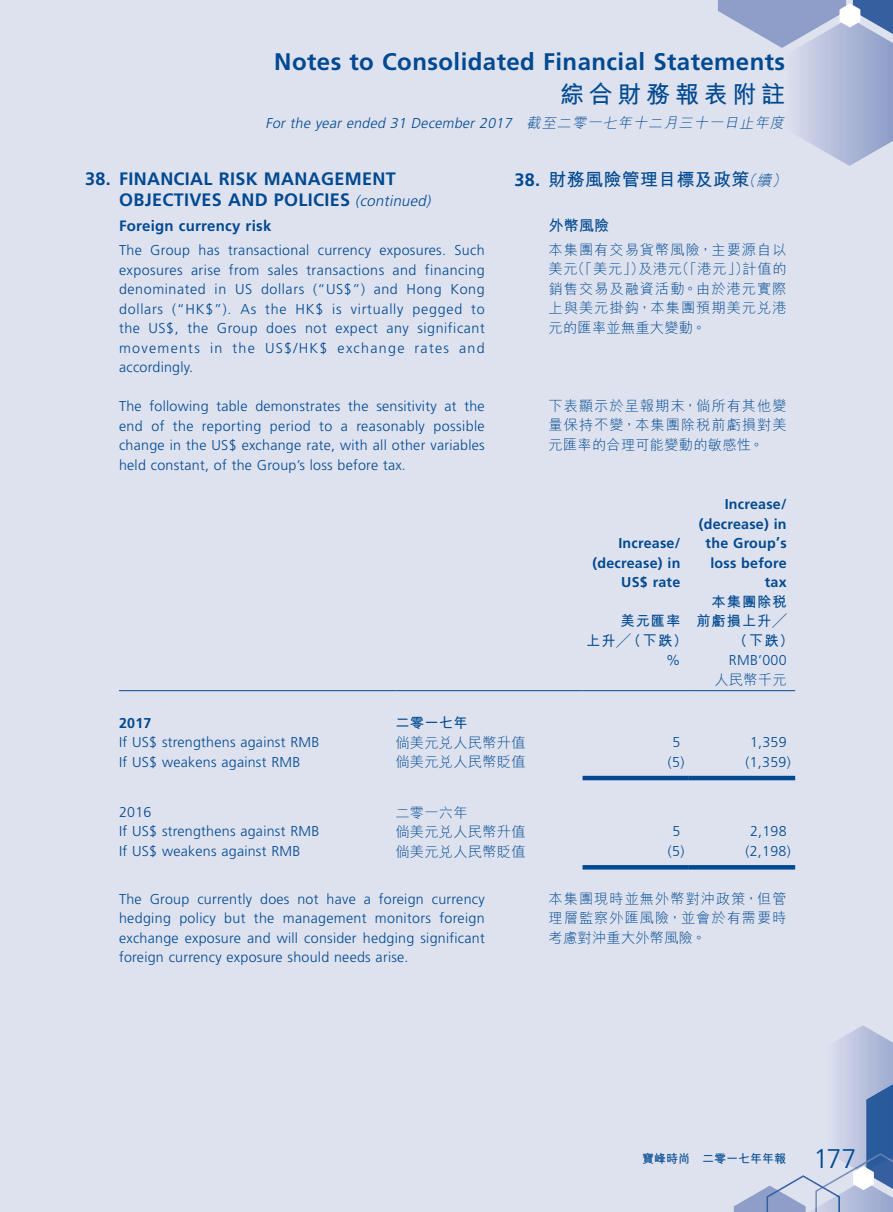
<style>
.page{position:relative;width:893px;height:1212px;background:#dee2ef}
.page>*{position:absolute;margin:0;border:0;box-sizing:border-box;transform-origin:0 0}
.t1{font:300 27px "Frutiger LT Std";color:#014990}
.t2{font:700 24px "Frutiger LT Std";letter-spacing:.02em;color:#014990}
.t3{font:24px "M Hei HK Bold E Ten B5 H";letter-spacing:.2em;color:#014990}
.t4{font:700 18px/21px "Frutiger LT Std";letter-spacing:.02em;color:#014990}
.t5{font:18px "M Hei HK Bold E Ten B5 H";letter-spacing:.015em;color:#014990}
.t6{font:700 15px "Frutiger LT Std";letter-spacing:.02em;color:#014990}
.t7{font:15px "M Hei HK Bold E Ten B5 H";color:#014990}
.t8{font:300 14.25px/19.5px "Frutiger LT Std";letter-spacing:.02em;color:#014990;text-align:justify}
.t9{font:14.25px/19.5px "M Hei HK Light E Ten B5 H";letter-spacing:.07em;color:#014990;text-align:justify}
.t10{font:700 14.25px/19.5px "Frutiger LT Std";letter-spacing:.02em;color:#014990;text-align:right}
.t11{font:italic 300 14.25px "Frutiger LT Std";color:#014990}
.t12{font:14.25px "M Hei HK Light E Ten B5 H";letter-spacing:.015em;color:#014990}
.t13{font:14.25px/19.5px "M Hei HK Bold E Ten B5 H";letter-spacing:.07em;color:#014990}
.t14{font:12px "M Hei HK Bold E Ten B5 H";color:#014990}
.s1{font-family:"M Hei HK Light E Ten B5 H";font-weight:400}
.s2{font-weight:300;font-style:italic;font-size:15px}
.s3{font-family:"Frutiger LT Std";font-weight:700}
.s4{font-family:"M Hei HK Light E Ten B5 H";font-style:italic;font-size:15px}
</style>
<div class="page">
<img style="left:836px;top:1025px;width:57px;height:37px">
<svg style="left:734px;top:1062px;width:159px;height:150px"></svg>
<img style="left:797px;top:48px;width:96px;height:118px">
<svg style="left:718px;top:0;width:175px;height:48px"></svg>
<hr style="left:119px;top:690px;width:276px;height:1px;background:#014990">
<hr style="left:395px;top:690px;width:188px;height:1px;background:#014990">
<hr style="left:583px;top:690px;width:106px;height:1px;background:#014990">
<hr style="left:689px;top:690px;width:106px;height:1px;background:#014990">
<hr style="left:583px;top:776px;width:106px;height:4px;background:#014990">
<hr style="left:689px;top:776px;width:106px;height:4px;background:#014990">
<svg style="left:583px;top:865px;width:106px;height:4px"></svg>
<svg style="left:689px;top:865px;width:106px;height:4px"></svg>
<h2 class="t2" style="left:274px;top:52px;width:512px">Notes to Consolidated Financial Statements</h2>
<h2 class="t3" style="left:560px;top:85px;width:227px">綜合財務報表附註</h2>
<p class="t11" style="left:265px;top:117px;width:523px">For the year ended 31 December 2017 <span class="s1">截至二零一七年十二月三十一日止年度</span></p>
<p class="t4" style="left:119px;top:170px;width:316px;text-indent:-34px">38. FINANCIAL RISK MANAGEMENT<br>OBJECTIVES AND POLICIES <span class="s2">(continued)</span></p>
<p class="t6" style="left:119px;top:220px;width:154px">Foreign currency risk</p>
<p class="t8" style="left:119px;top:241px;width:367px">The Group has transactional currency exposures. Such exposures arise from sales transactions and financing denominated in US dollars (“US$”) and Hong Kong dollars (“HK$”). As the HK$ is virtually pegged to the US$, the Group does not expect any significant movements in the US$/HK$ exchange rates and accordingly.</p>
<p class="t8" style="left:119px;top:397px;width:367px">The following table demonstrates the sensitivity at the end of the reporting period to a reasonably possible change in the US$ exchange rate, with all other variables held constant, of the Group’s loss before tax.</p>
<p class="t5" style="left:514px;top:173px;width:276px"><span class="s3">38.</span> 財務風險管理目標及政策<span class="s4">（續）</span></p>
<p class="t7" style="left:549px;top:220px;width:62px">外幣風險</p>
<p class="t9" style="left:549px;top:241px;width:240px">本集團有交易貨幣風險，主要源自以美元（「美元」）及港元（「港元」）計值的銷售交易及融資活動。由於港元實際上與美元掛鈎，本集團預期美元兌港元的匯率並無重大變動。</p>
<p class="t9" style="left:549px;top:397px;width:240px">下表顯示於呈報期末，倘所有其他變量保持不變，本集團除稅前虧損對美元匯率的合理可能變動的敏感性。</p>
<p class="t10" style="left:592px;top:535px;width:89px">Increase/ (decrease) in<br>US$ rate</p>
<p class="t13" style="left:586px;top:613px;width:103px;text-indent:34px">美元匯率上升╱（下跌）</p>
<p class="t10" style="left:699px;top:496px;width:89px">Increase/ (decrease) in the Group’s loss before tax</p>
<p class="t13" style="left:711px;top:593px;width:77px">本集團除稅</p>
<p class="t13" style="left:696px;top:613px;width:92px">前虧損上升╱</p>
<p class="t13" style="left:733px;top:632px;width:62px">（下跌）</p>
<p class="t8" style="left:666px;top:651px;width:16px">%</p>
<p class="t8" style="left:729px;top:651px;width:59px">RMB’000</p>
<p class="t9" style="left:714px;top:671px;width:74px">人民幣千元</p>
<p class="t10" style="left:119px;top:715px;width:34px">2017</p>
<p class="t13" style="left:395px;top:715px;width:74px">二零一七年</p>
<p class="t8" style="left:119px;top:733px;width:202px">If US$ strengthens against RMB</p>
<p class="t12" style="left:395px;top:737px;width:132px">倘美元兌人民幣升值</p>
<p class="t8" style="left:672px;top:733px;width:9px">5</p>
<p class="t8" style="left:750px;top:733px;width:38px">1,359</p>
<p class="t8" style="left:119px;top:753px;width:183px">If US$ weakens against RMB</p>
<p class="t12" style="left:395px;top:756px;width:132px">倘美元兌人民幣貶值</p>
<p class="t8" style="left:668px;top:753px;width:18px">(5)</p>
<p class="t8" style="left:745px;top:753px;width:47px">(1,359)</p>
<p class="t8" style="left:119px;top:803px;width:34px">2016</p>
<p class="t9" style="left:395px;top:804px;width:74px">二零一六年</p>
<p class="t8" style="left:119px;top:823px;width:202px">If US$ strengthens against RMB</p>
<p class="t12" style="left:395px;top:826px;width:132px">倘美元兌人民幣升值</p>
<p class="t8" style="left:672px;top:823px;width:9px">5</p>
<p class="t8" style="left:750px;top:823px;width:38px">2,198</p>
<p class="t8" style="left:119px;top:842px;width:183px">If US$ weakens against RMB</p>
<p class="t12" style="left:395px;top:846px;width:132px">倘美元兌人民幣貶值</p>
<p class="t8" style="left:668px;top:842px;width:18px">(5)</p>
<p class="t8" style="left:745px;top:842px;width:47px">(2,198)</p>
<p class="t8" style="left:119px;top:890px;width:367px">The Group currently does not have a foreign currency hedging policy but the management monitors foreign exchange exposure and will consider hedging significant foreign currency exposure should needs arise.</p>
<p class="t9" style="left:549px;top:891px;width:240px">本集團現時並無外幣對沖政策，但管理層監察外匯風險，並會於有需要時考慮對沖重大外幣風險。</p>
<p class="t14" style="left:642px;top:1154px;width:146px">寶峰時尚 二零一七年年報</p>
<h1 class="t1" style="left:813px;top:1148px;width:45px">177</h1>
</div>
